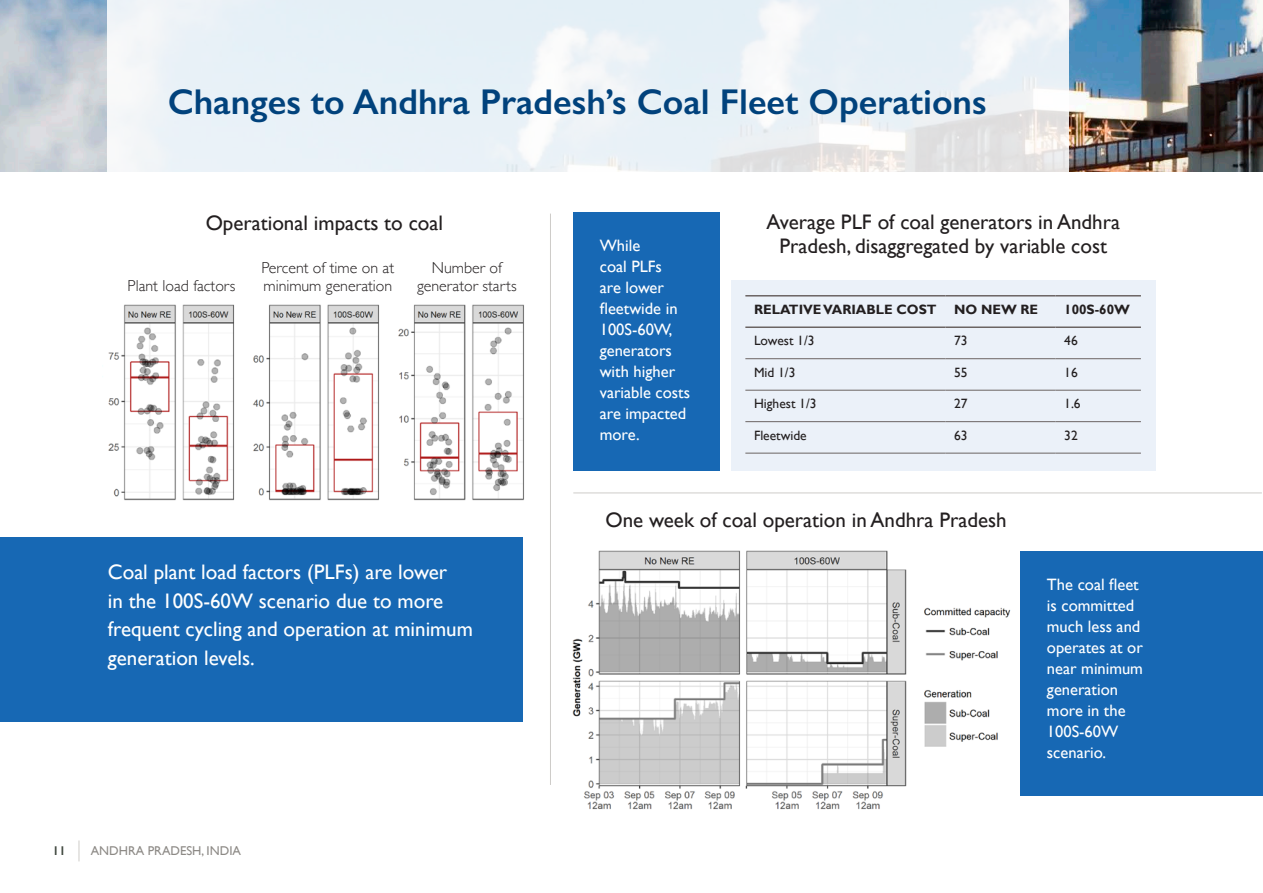
<style>
.page{position:relative;width:1263px;height:893px;background:#fff}
.page>*{position:absolute;margin:0;border:0;box-sizing:border-box;transform-origin:0 0}
.t1{font:600 36px "Gill Sans";color:#01427c}
.intro_statement{font:21px/24px "Gill Sans";color:#231f20;text-align:center}
.callout_larger_text{font:21px/28.5px "Gill Sans";color:#fff}
.callout_larger_text-2{font:16.5px/21px "Gill Sans";color:#fff}
.graphic_title{font:300 15.9px/17.2px "Gill Sans";color:#231f20}
.table_text{font:13.5px "Gill Sans";color:#231f20}
.table_head{font:700 13.5px "Gill Sans";color:#231f20}
.t2{font:12.75px "Gill Sans";color:#8d8a86}
.t3{font:600 12.75px "Gill Sans";color:#3e463d}
</style>
<div class="page">
<img style="left:0;top:0;width:1263px;height:172px">
<svg style="left:107px;top:0;width:961px;height:172px;fill:#e8f1f7"></svg>
<div style="left:0;top:538px;width:522px;height:184px;background:#1768b4"></div>
<div style="left:573px;top:212px;width:147px;height:259px;background:#1768b4"></div>
<img style="left:108px;top:304px;width:416px;height:197px">
<div style="left:731px;top:280px;width:425px;height:191px;background:#ebf1f9"></div>
<hr style="left:745px;top:358px;width:200px;height:1px;background:#6b6463">
<hr style="left:945px;top:358px;width:110px;height:1px;background:#6b6463">
<hr style="left:1055px;top:358px;width:86px;height:1px;background:#6b6463">
<hr style="left:745px;top:390px;width:200px;height:1px;background:#6b6463">
<hr style="left:945px;top:390px;width:110px;height:1px;background:#6b6463">
<hr style="left:1055px;top:390px;width:86px;height:1px;background:#6b6463">
<hr style="left:745px;top:421px;width:200px;height:1px;background:#6b6463">
<hr style="left:945px;top:421px;width:110px;height:1px;background:#6b6463">
<hr style="left:1055px;top:421px;width:86px;height:1px;background:#6b6463">
<hr style="left:745px;top:453px;width:200px;height:1px;background:#6b6463">
<hr style="left:945px;top:453px;width:110px;height:1px;background:#6b6463">
<hr style="left:1055px;top:453px;width:86px;height:1px;background:#6b6463">
<hr style="left:745px;top:295px;width:200px;height:2px;background:#6b6463">
<hr style="left:945px;top:295px;width:110px;height:2px;background:#6b6463">
<hr style="left:1055px;top:295px;width:86px;height:2px;background:#6b6463">
<hr style="left:745px;top:326px;width:200px;height:2px;background:#6b6463">
<hr style="left:945px;top:326px;width:110px;height:2px;background:#6b6463">
<hr style="left:1055px;top:326px;width:86px;height:2px;background:#6b6463">
<div style="left:1020px;top:552px;width:243px;height:244px;background:#1768b4"></div>
<hr style="left:550px;top:214px;width:1px;height:571px;background:#ceccc9">
<hr style="left:573px;top:493px;width:689px;height:1px;background:#ceccc9">
<img style="left:572px;top:550px;width:439px;height:260px">
<svg style="left:79px;top:840px;width:1px;height:21px"></svg>
<h2 class="t1" style="left:168px;top:80px;width:820px">Changes to Andhra Pradesh’s Coal Fleet Operations</h2>
<p class="intro_statement" style="left:206px;top:211px;width:239px">Operational impacts to coal</p>
<p class="graphic_title" style="left:128px;top:276px;width:109px">Plant load factors</p>
<p class="graphic_title" style="left:262px;top:259px;width:134px">Percent of time on at minimum generation</p>
<p class="graphic_title" style="left:417px;top:259px;width:101px;text-align:center">Number of generator starts</p>
<p class="callout_larger_text" style="left:108px;top:558px;width:366px">Coal plant load factors (PLFs) are lower<br>in the 100S-60W scenario due to more frequent cycling and operation at minimum generation levels.</p>
<p class="t3" style="left:52px;top:843px;width:15px">11</p>
<p class="t2" style="left:91px;top:844px;width:152px">ANDHRA PRADESH, INDIA</p>
<p class="callout_larger_text-2" style="left:600px;top:235px;width:92px">While<br>coal PLFs<br>are lower fleetwide in<br>100S-60W, generators with higher variable costs are impacted more.</p>
<p class="intro_statement" style="left:766px;top:210px;width:355px">Average PLF of coal generators in Andhra<br>Pradesh, disaggregated by variable cost</p>
<p class="table_head" style="left:754px;top:301px;width:184px">RELATIVE VARIABLE COST</p>
<p class="table_head" style="left:954px;top:301px;width:86px">NO NEW RE</p>
<p class="table_head" style="left:1064px;top:301px;width:67px">100S-60W</p>
<p class="table_text" style="left:754px;top:333px;width:62px">Lowest 1/3</p>
<p class="table_text" style="left:954px;top:333px;width:15px">73</p>
<p class="table_text" style="left:1064px;top:333px;width:15px">46</p>
<p class="table_text" style="left:754px;top:364px;width:43px">Mid 1/3</p>
<p class="table_text" style="left:954px;top:364px;width:15px">55</p>
<p class="table_text" style="left:1064px;top:364px;width:15px">16</p>
<p class="table_text" style="left:754px;top:396px;width:64px">Highest 1/3</p>
<p class="table_text" style="left:954px;top:396px;width:15px">27</p>
<p class="table_text" style="left:1064px;top:396px;width:18px">1.6</p>
<p class="table_text" style="left:754px;top:427px;width:54px">Fleetwide</p>
<p class="table_text" style="left:954px;top:427px;width:15px">63</p>
<p class="table_text" style="left:1064px;top:427px;width:15px">32</p>
<p class="intro_statement" style="left:605px;top:508px;width:403px">One week of coal operation in Andhra Pradesh</p>
<p class="callout_larger_text-2" style="left:1047px;top:574px;width:98px">The coal fleet is committed much less and operates at or near minimum generation more in the<br>100S-60W scenario.</p>
</div>
